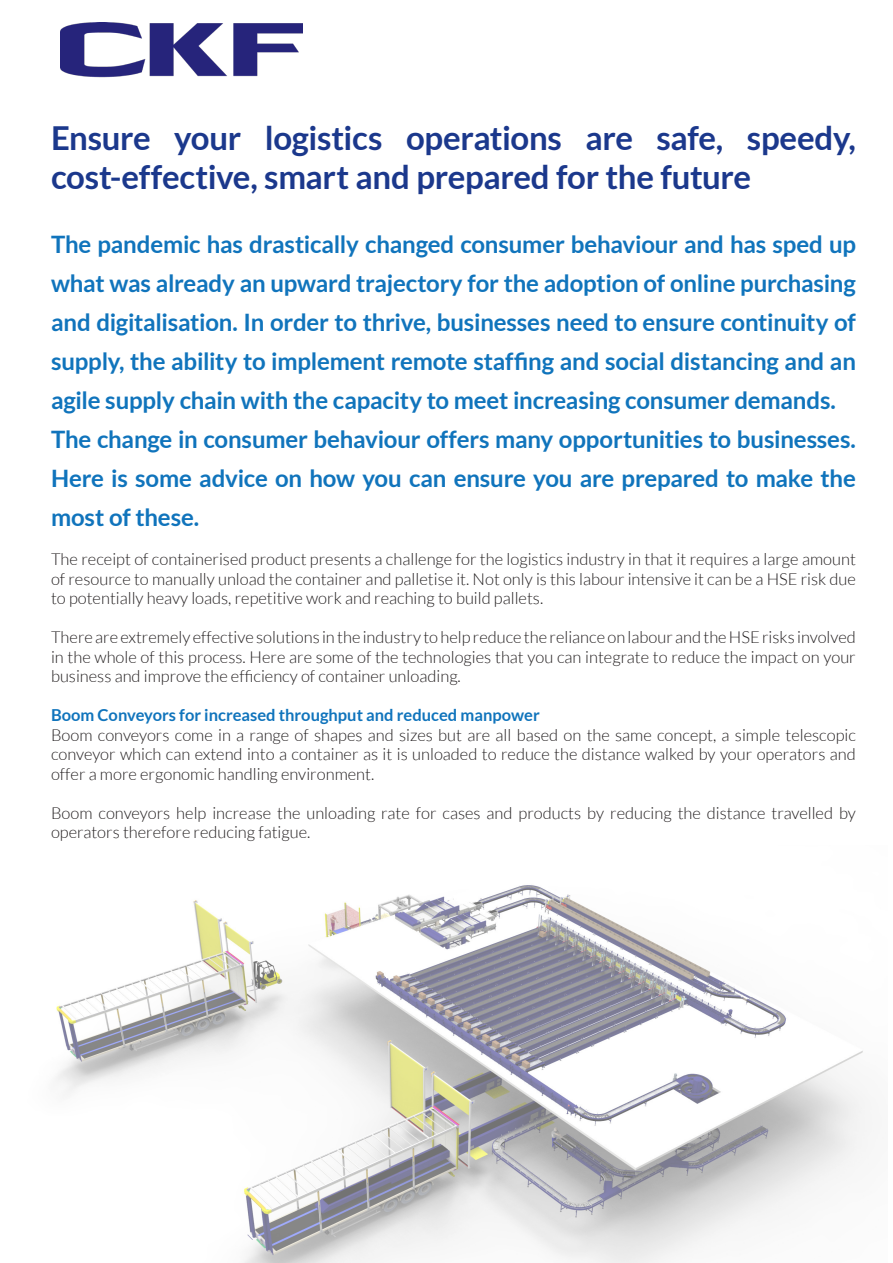
<style>
.page{position:relative;width:893px;height:1263px;background:#fff}
.page>*{position:absolute;margin:0;border:0;box-sizing:border-box;transform-origin:0 0}
.t1{font:700 33px/39px "Lato";letter-spacing:-.01em;color:#1b388c}
.t2{font:700 24px/39px "Lato";letter-spacing:-.005em;color:#1074bc;text-align:justify}
.t3{font:300 16.5px/19.5px "Lato";color:#231f20;text-align:justify}
.t4{font:700 16.5px "Lato";color:#1074bc}
</style>
<div class="page">
<img style="left:56px;top:885px;width:811px;height:378px">
<img style="left:60px;top:23px;width:242px;height:55px">
<p class="t1" style="left:51px;top:118px;width:806px">Ensure your logistics operations are safe, speedy, cost-effective, smart and prepared for the future</p>
<p class="t2" style="left:51px;top:224px;width:806px">The pandemic has drastically changed consumer behaviour and has sped up what was already an upward trajectory for the adoption of online purchasing and digitalisation. In order to thrive, businesses need to ensure continuity of supply, the ability to implement remote staffing and social distancing and an agile supply chain with the capacity to meet increasing consumer demands.</p>
<p class="t2" style="left:51px;top:419px;width:806px">The change in consumer behaviour offers many opportunities to businesses.<br>Here is some advice on how you can ensure you are prepared to make the most of these.</p>
<p class="t3" style="left:51px;top:549px;width:806px">The receipt of containerised product presents a challenge for the logistics industry in that it requires a large amount of resource to manually unload the container and palletise it. Not only is this labour intensive it can be a HSE risk due to potentially heavy loads, repetitive work and reaching to build pallets.</p>
<p class="t3" style="left:51px;top:627px;width:806px">There are extremely effective solutions in the industry to help reduce the reliance on labour and the HSE risks involved in the whole of this process. Here are some of the technologies that you can integrate to reduce the impact on your business and improve the efficiency of container unloading.</p>
<p class="t4" style="left:51px;top:706px;width:490px">Boom Conveyors for increased throughput and reduced manpower</p>
<p class="t3" style="left:51px;top:725px;width:806px">Boom conveyors come in a range of shapes and sizes but are all based on the same concept, a simple telescopic conveyor which can extend into a container as it is unloaded to reduce the distance walked by your operators and offer a more ergonomic handling environment.</p>
<p class="t3" style="left:51px;top:803px;width:806px">Boom conveyors help increase the unloading rate for cases and products by reducing the distance travelled by operators therefore reducing fatigue.</p>
</div>
